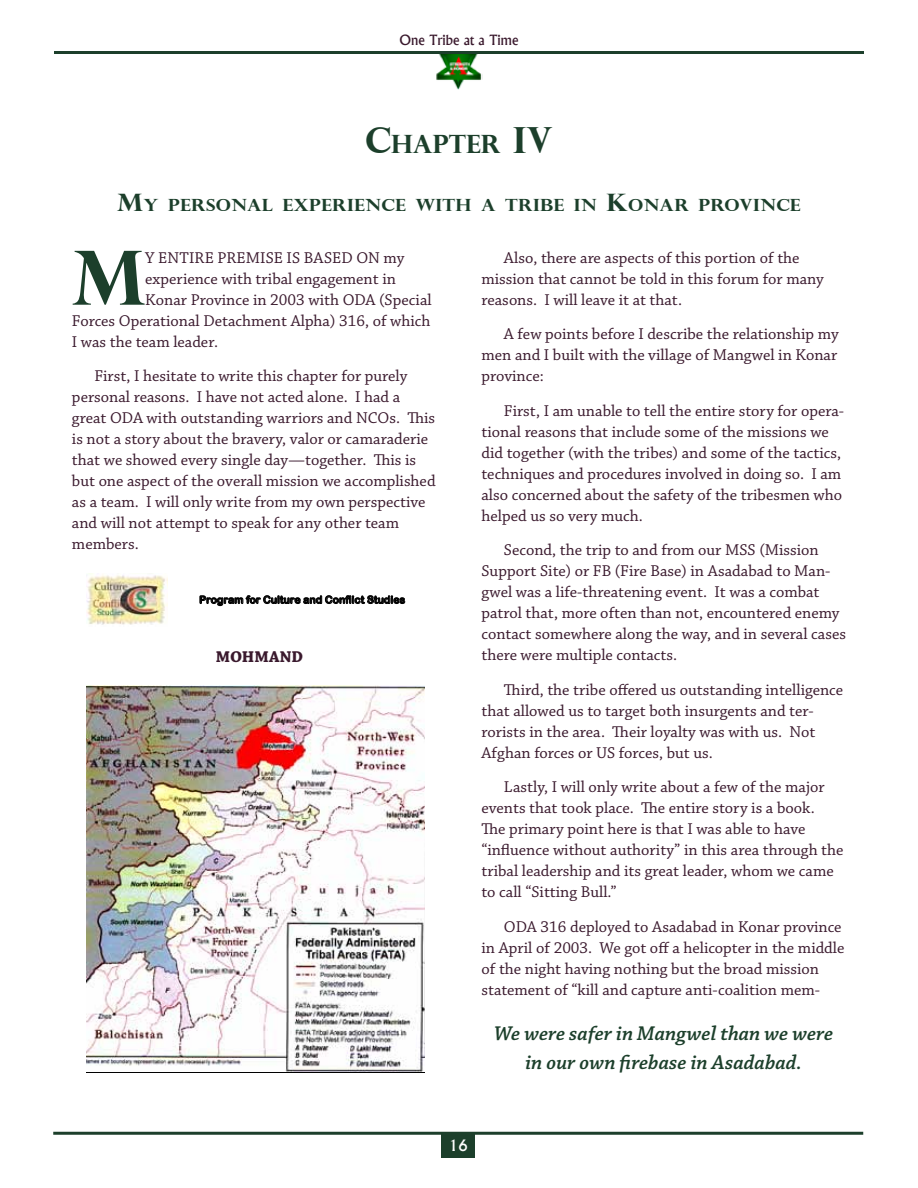
<style>
.page{position:relative;width:918px;height:1188px;background:#fff}
.page>*{position:absolute;margin:0;border:0;box-sizing:border-box;transform-origin:0 0}
.t1{font:700 74.85px "Perpetua Titling";color:#1c3f2b}
.t2{font:700 25.2px "Perpetua Titling";color:#1c3f2b}
.t3{font:italic 600 21px/28.5px "Chaparral Pro";color:#1c3f2b;text-align:center}
.t4{font:700 16.8px "Perpetua Titling";letter-spacing:.015em;color:#1c3f2b;scale:1.1 1}
.t5{font:16.5px/21px "Chaparral Pro";color:#3a192d}
.t6{font:700 16.5px "Chaparral Pro";color:#3a192d}
.t7{font:500 15px "Albertus";color:#fff}
.t8{font:14.85px "Algerian";color:#000}
.t9{font:500 13.5px "Albertus";color:#3a192d}
.t10{font:10.35px "Arial Rounded MT Bold";color:#000}
.s1{font-size:36px}
.s2{font-size:24px}
</style>
<div class="page">
<img style="left:436px;top:54px;width:47px;height:36px">
<hr style="left:54px;top:51px;width:810px;height:3px;background:#1c3f2b">
<hr style="left:53px;top:1132px;width:810px;height:3px;background:#1c3f2b">
<div style="left:442px;top:1134px;width:33px;height:24px;background:#1c3f2b"></div>
<img style="left:86px;top:574px;width:81px;height:51px">
<svg style="left:200px;top:596px;width:205px;height:10px"></svg>
<img style="left:86px;top:685px;width:339px;height:386px">
<hr style="left:86px;top:1072px;width:339px;height:1px;background:#000">
<p class="t9" style="left:400px;top:31px;width:120px">One Tribe at a Time</p>
<h2 class="t2" style="left:365px;top:129px;width:169px"><span class="s1">C</span>HAPTER <span class="s1">IV</span></h2>
<p class="t4" style="left:117px;top:194px;width:623px"><span class="s2">M</span>Y PERSONAL EXPERIENCE WITH A TRIBE IN <span class="s2">K</span>ONAR PROVINCE</p>
<h1 class="t1" style="left:72px;top:231px;width:75px">M</h1>
<p class="t5" style="left:145px;top:248px;width:23px">y entire</p>
<p class="t5" style="left:218px;top:248px;width:11px">premise</p>
<p class="t5" style="left:287px;top:248px;width:38px">is based</p>
<p class="t5" style="left:356px;top:248px;width:49px">on my</p>
<p class="t5" style="left:481px;top:248px;width:344px;text-indent:23px">Also, there are aspects of this portion of the mission that cannot be told in this forum for many reasons. I will leave it at that.</p>
<p class="t5" style="left:481px;top:324px;width:359px;text-align:justify;text-indent:23px">A few points before I describe the relationship my men and I built with the village of Mangwel in Konar province:</p>
<p class="t5" style="left:481px;top:401px;width:364px;text-indent:23px">First, I am unable to tell the entire story for opera&shy;tional reasons that include some of the missions we did together (with the tribes) and some of the tactics, techniques and procedures involved in doing so. I am also concerned about the safety of the tribesmen who helped us so very much.</p>
<p class="t5" style="left:481px;top:540px;width:366px;text-indent:23px">Second, the trip to and from our MSS (Mission Support Site) or FB (Fire Base) in Asadabad to Man&shy;gwel was a life-threatening event. It was a combat patrol that, more often than not, encountered enemy contact somewhere along the way, and in several cases there were multiple contacts.</p>
<p class="t5" style="left:481px;top:680px;width:363px;text-indent:23px">Third, the tribe offered us outstanding intelligence that allowed us to target both insurgents and ter&shy;rorists in the area. Their loyalty was with us. Not Afghan forces or US forces, but us.</p>
<p class="t5" style="left:481px;top:777px;width:364px;text-indent:23px">Lastly, I will only write about a few of the major events that took place. The entire story is a book.<br>The primary point here is that I was able to have “influence without authority” in this area through the tribal leadership and its great leader, whom we came to call “Sitting Bull.”</p>
<p class="t5" style="left:481px;top:917px;width:364px;text-indent:23px">ODA 316 deployed to Asadabad in Konar province in April of 2003. We got off a helicopter in the middle of the night having nothing but the broad mission statement of “kill and capture anti-coalition mem-</p>
<p class="t3" style="left:494px;top:1020px;width:341px">We were safer in Mangwel than we were in our own firebase in Asadabad.</p>
<p class="t5" style="left:145px;top:269px;width:252px">experience with tribal engagement in</p>
<p class="t5" style="left:145px;top:290px;width:288px">Konar Province in 2003 with ODA (Special</p>
<p class="t5" style="left:72px;top:311px;width:360px">Forces Operational Detachment Alpha) 316, of which</p>
<p class="t5" style="left:72px;top:332px;width:148px">I was the team leader.</p>
<p class="t5" style="left:72px;top:366px;width:365px;text-indent:23px">First, I hesitate to write this chapter for purely personal reasons. I have not acted alone. I had a great ODA with outstanding warriors and NCOs. This is not a story about the bravery, valor or camaraderie that we showed every single day—together. This is but one aspect of the overall mission we accomplished as a team. I will only write from my own perspective and will not attempt to speak for any other team members.</p>
<p class="t10" style="left:199px;top:594px;width:208px">Program for Culture and Conflict Studies</p>
<p class="t8" style="left:226px;top:648px;width:71px">MOHMAND</p>
<p class="t6" style="left:216px;top:647px;width:89px">MOHMAND</p>
<p class="t7" style="left:449px;top:1137px;width:20px">16</p>
</div>
